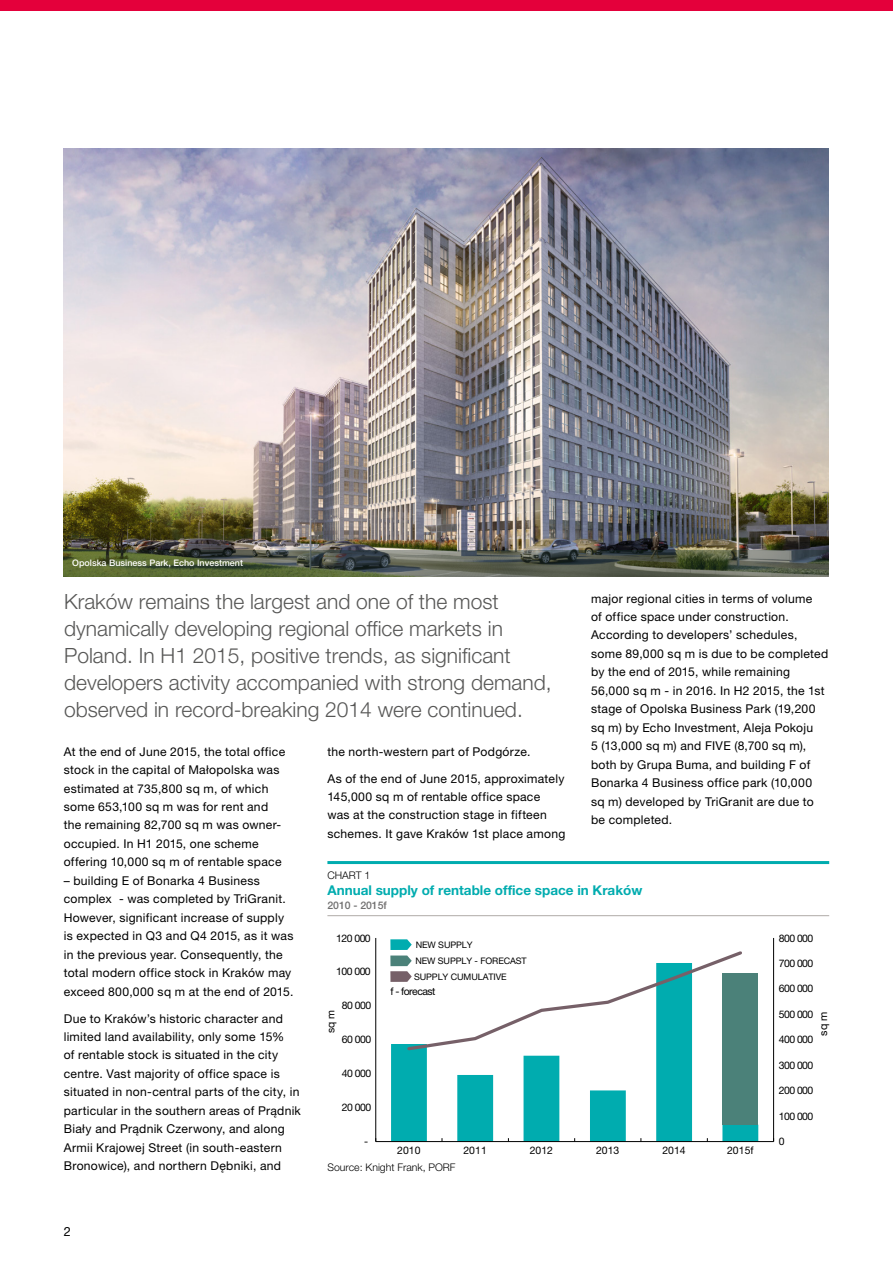
<style>
.page{position:relative;width:893px;height:1263px;background:#fff}
.page>*{position:absolute;margin:0;border:0;box-sizing:border-box;transform-origin:0 0}
.t1{font:300 21px/27px "Helvetica Neue LT Pro";color:#575756}
.t2{font:700 13.5px "Helvetica Neue LT Pro";color:#00acaf}
.t3{font:12.75px "Helvetica Neue LT Pro";color:#000}
.t4{font:12.15px/18.5px "Helvetica Neue LT Pro";letter-spacing:.025em;color:#000}
.t5{font:10.8px "Helvetica Neue LT Pro";color:#000}
.t6{font:10.5px "Helvetica Neue LT Pro";letter-spacing:-.05em;color:#000}
.t7{font:300 10.5px "Helvetica Neue LT Pro";color:#000}
.t8{font:500 10.5px "Helvetica Neue LT Pro";letter-spacing:-.005em;color:#706f6f}
.t9{font:9px "Helvetica Neue LT Pro";letter-spacing:-.01em;color:#000}
.t10{font:500 9px "Helvetica Neue LT Pro";color:#fff}
</style>
<div class="page">
<div style="left:0;top:0;width:893px;height:11px;background:#e4003b"></div>
<svg style="left:391px;top:1052px;width:367px;height:89px"></svg>
<div style="left:722px;top:973px;width:36px;height:152px;background:#4b8179"></div>
<hr style="left:773px;top:938px;width:1px;height:203px;background:#000">
<hr style="left:375px;top:938px;width:1px;height:203px;background:#000">
<hr style="left:376px;top:1141px;width:398px;height:1px;background:#000">
<svg style="left:390px;top:939px;width:352px;height:113px"></svg>
<hr style="left:327px;top:861px;width:502px;height:3px;background:#00acaf">
<hr style="left:327px;top:915px;width:502px;height:1px;background:#b0aaa7">
<img style="left:64px;top:149px;width:764px;height:401px">
<svg style="left:64px;top:550px;width:765px;height:26px;background:#525b47"></svg>
<p class="t10" style="left:72px;top:557px;width:172px">Opolska Business Park, Echo Investment</p>
<p class="t1" style="left:64px;top:587px;width:489px">Kraków remains the largest and one of the most dynamically developing regional office markets in Poland. In H1 2015, positive trends, as significant developers activity accompanied with strong demand, observed in record-breaking 2014 were continued.</p>
<p class="t4" style="left:591px;top:589px;width:239px">major regional cities in terms of volume<br>of office space under construction.<br>According to developers’ schedules, some 89,000 sq m is due to be completed by the end of 2015, while remaining 56,000 sq m - in 2016. In H2 2015, the 1st stage of Opolska Business Park (19,200 sq m) by Echo Investment, Aleja Pokoju<br>5 (13,000 sq m) and FIVE (8,700 sq m), both by Grupa Buma, and building F of Bonarka 4 Business office park (10,000 sq m) developed by TriGranit are due to be completed.</p>
<p class="t4" style="left:327px;top:742px;width:205px">the north-western part of Podgórze.</p>
<p class="t4" style="left:327px;top:769px;width:239px">As of the end of June 2015, approximately 145,000 sq m of rentable office space was at the construction stage in fifteen schemes. It gave Kraków 1st place among</p>
<p class="t4" style="left:64px;top:742px;width:223px">At the end of June 2015, the total office stock in the capital of Małopolska was estimated at 735,800 sq m, of which some 653,100 sq m was for rent and the remaining 82,700 sq m was owner&shy;occupied. In H1 2015, one scheme offering 10,000 sq m of rentable space</p>
<p class="t4" style="left:64px;top:871px;width:231px">– building E of Bonarka 4 Business complex - was completed by TriGranit.<br>However, significant increase of supply is expected in Q3 and Q4 2015, as it was in the previous year. Consequently, the total modern office stock in Kraków may exceed 800,000 sq m at the end of 2015.</p>
<p class="t4" style="left:64px;top:1009px;width:239px">Due to Kraków’s historic character and limited land availability, only some 15%<br>of rentable stock is situated in the city centre. Vast majority of office space is situated in non-central parts of the city, in particular in the southern areas of Prądnik Biały and Prądnik Czerwony, and along Armii Krajowej Street (in south-eastern Bronowice), and northern Dębniki, and</p>
<p class="t7" style="left:327px;top:869px;width:45px">CHART 1</p>
<p class="t2" style="left:327px;top:882px;width:316px">Annual supply of rentable office space in Kraków</p>
<p class="t8" style="left:327px;top:899px;width:61px">2010 - 2015f</p>
<p class="t6" style="left:779px;top:931px;width:36px">800 000</p>
<p class="t6" style="left:336px;top:931px;width:36px">120 000</p>
<p class="t9" style="left:416px;top:939px;width:58px">NEW SUPPLY</p>
<p class="t9" style="left:414px;top:971px;width:94px">SUPPLY CUMULATIVE</p>
<p class="t9" style="left:415px;top:955px;width:113px">NEW SUPPLY - FORECAST</p>
<p class="t6" style="left:390px;top:985px;width:47px">f - forecast</p>
<p class="t6" style="left:779px;top:957px;width:36px">700 000</p>
<p class="t6" style="left:336px;top:965px;width:36px">100 000</p>
<p class="t6" style="left:779px;top:982px;width:36px">600 000</p>
<p class="t6" style="left:342px;top:999px;width:31px">80 000</p>
<p class="t6" style="left:324px;top:1033px;width:25px;rotate:-90deg">sq m</p>
<p class="t5" style="left:816px;top:1035px;width:26px;rotate:-90deg">sq m</p>
<p class="t6" style="left:779px;top:1008px;width:36px">500 000</p>
<p class="t6" style="left:779px;top:1033px;width:36px">400 000</p>
<p class="t6" style="left:342px;top:1033px;width:31px">60 000</p>
<p class="t6" style="left:779px;top:1058px;width:36px">300 000</p>
<p class="t6" style="left:342px;top:1067px;width:31px">40 000</p>
<p class="t6" style="left:779px;top:1084px;width:36px">200 000</p>
<p class="t6" style="left:342px;top:1101px;width:31px">20 000</p>
<p class="t6" style="left:779px;top:1109px;width:36px">100 000</p>
<p class="t6" style="left:779px;top:1135px;width:7px">0</p>
<p class="t6" style="left:364px;top:1135px;width:6px">-</p>
<p class="t6" style="left:397px;top:1144px;width:25px">2010</p>
<p class="t6" style="left:464px;top:1144px;width:25px">2011</p>
<p class="t6" style="left:530px;top:1144px;width:25px">2012</p>
<p class="t6" style="left:596px;top:1144px;width:25px">2013</p>
<p class="t6" style="left:662px;top:1144px;width:25px">2014</p>
<p class="t6" style="left:727px;top:1144px;width:28px">2015f</p>
<p class="t7" style="left:327px;top:1161px;width:130px">Source: Knight Frank, PORF</p>
<p class="t3" style="left:64px;top:1223px;width:9px">2</p>
</div>
